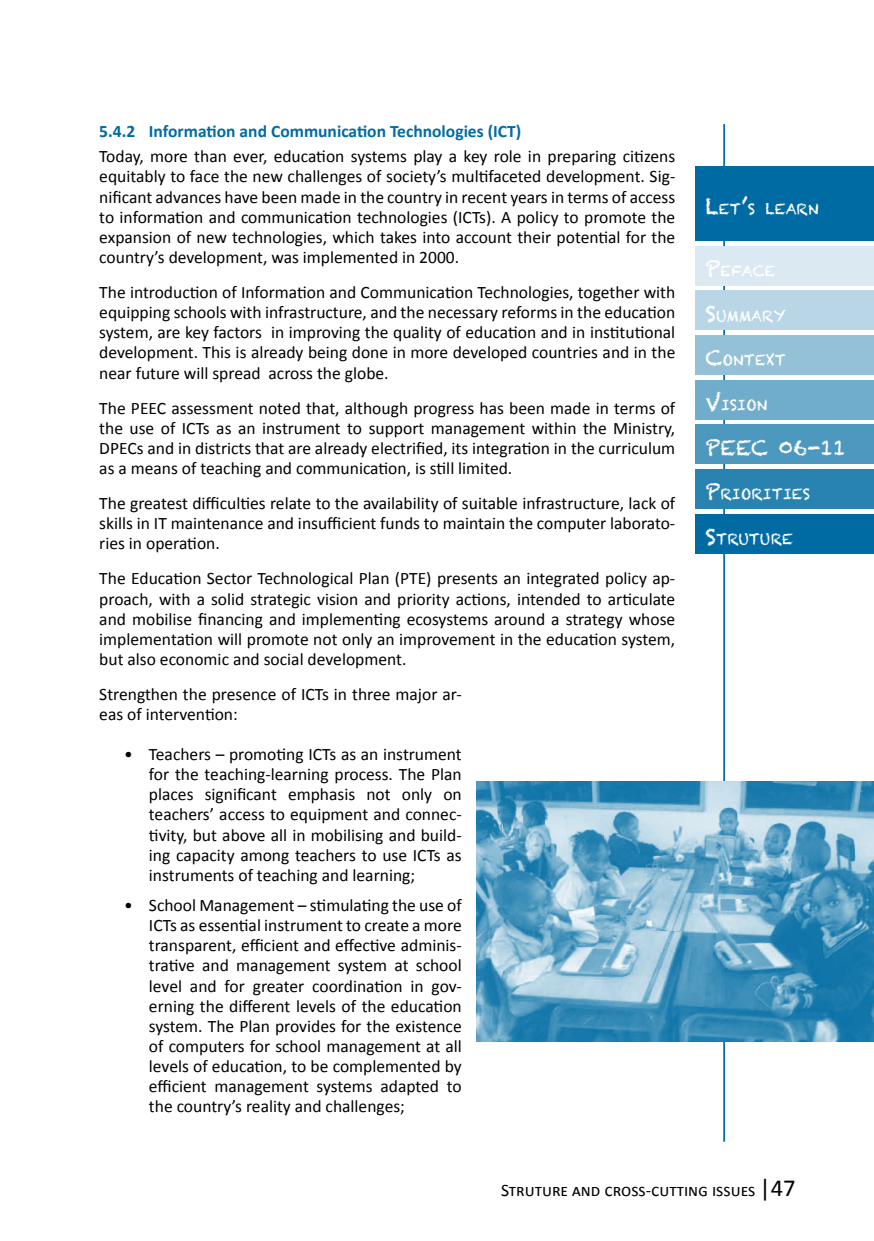
<style>
.page{position:relative;width:874px;height:1241px;background:#fff}
.page>*{position:absolute;margin:0;border:0;box-sizing:border-box;transform-origin:0 0}
.t1{font:21px "Chalkduster";color:#fff}
.t2{font:17.5px/20.1px "Calibri";color:#000;text-align:justify}
.t3{font:700 17.5px "Calibri";color:#006ba3}
.t4{font:14.7px "Chalkduster";color:#fff}
.s1{font-size:21px}
.s2{font-size:24.5px}
</style>
<div class="page">
<hr style="left:723px;top:124px;width:1px;height:1017px;background:#006ba3">
<div style="left:695px;top:290px;width:178px;height:40px;background:#b8d6e5"></div>
<div style="left:695px;top:246px;width:178px;height:39px;background:#dbeaf2"></div>
<div style="left:695px;top:166px;width:178px;height:75px;background:#006ba3"></div>
<div style="left:695px;top:335px;width:178px;height:40px;background:#94c1d8"></div>
<div style="left:695px;top:379px;width:178px;height:40px;background:#70accb"></div>
<div style="left:695px;top:424px;width:178px;height:40px;background:#4d98be"></div>
<div style="left:695px;top:469px;width:178px;height:39px;background:#2983b1"></div>
<div style="left:695px;top:513px;width:178px;height:40px;background:#006ba3"></div>
<img style="left:476px;top:781px;width:397px;height:260px">
<p class="t3" style="left:99px;top:120px;width:423px">5.4.2 Information and Communication Technologies (ICT)</p>
<p class="t2" style="left:99px;top:146px;width:577px">Today, more than ever, education systems play a key role in preparing citizens equitably to face the new challenges of society’s multifaceted development. Sig&shy;nificant advances have been made in the country in recent years in terms of access to information and communication technologies (ICTs). A policy to promote the expansion of new technologies, which takes into account their potential for the country’s development, was implemented in 2000.</p>
<p class="t2" style="left:99px;top:282px;width:577px">The introduction of Information and Communication Technologies, together with equipping schools with infrastructure, and the necessary reforms in the education system, are key factors in improving the quality of education and in institutional development. This is already being done in more developed countries and in the near future will spread across the globe.</p>
<p class="t2" style="left:99px;top:398px;width:577px">The PEEC assessment noted that, although progress has been made in terms of the use of ICTs as an instrument to support management within the Ministry, DPECs and in districts that are already electrified, its integration in the curriculum as a means of teaching and communication, is still limited.</p>
<p class="t2" style="left:99px;top:493px;width:577px">The greatest difficulties relate to the availability of suitable infrastructure, lack of skills in IT maintenance and insufficient funds to maintain the computer laborato&shy;ries in operation.</p>
<p class="t2" style="left:99px;top:568px;width:577px">The Education Sector Technological Plan (PTE) presents an integrated policy ap&shy;proach, with a solid strategic vision and priority actions, intended to articulate and mobilise financing and implementing ecosystems around a strategy whose implementation will promote not only an improvement in the education system, but also economic and social development.</p>
<p class="t2" style="left:99px;top:684px;width:364px">Strengthen the presence of ICTs in three major ar&shy;eas of intervention:</p>
<p class="t2" style="left:149px;top:744px;width:314px;text-indent:-25px">• Teachers – promoting ICTs as an instrument for the teaching-learning process. The Plan places significant emphasis not only on teachers’ access to equipment and connec&shy;tivity, but above all in mobilising and build&shy;ing capacity among teachers to use ICTs as instruments of teaching and learning;</p>
<p class="t2" style="left:149px;top:895px;width:314px;text-indent:-25px">• School Management – stimulating the use of ICTs as essential instrument to create a more transparent, efficient and effective adminis&shy;trative and management system at school level and for greater coordination in gov&shy;erning the different levels of the education system. The Plan provides for the existence of computers for school management at all levels of education, to be complemented by efficient management systems adapted to the country’s reality and challenges;</p>
<p class="t4" style="left:705px;top:200px;width:114px"><span class="s1">L</span>ET<span class="s1">’</span>S LEARN</p>
<p class="t4" style="left:705px;top:262px;width:72px"><span class="s1">P</span>EFACE</p>
<p class="t4" style="left:705px;top:307px;width:82px"><span class="s1">S</span>UMMARY</p>
<p class="t4" style="left:705px;top:351px;width:82px"><span class="s1">C</span>ONTEXT</p>
<p class="t4" style="left:705px;top:396px;width:63px"><span class="s1">V</span>ISION</p>
<p class="t1" style="left:705px;top:435px;width:32px">PEEC</p>
<p class="t1" style="left:778px;top:435px;width:69px">06-11</p>
<p class="t4" style="left:705px;top:485px;width:106px"><span class="s1">P</span>RIORITIES</p>
<p class="t4" style="left:705px;top:530px;width:89px"><span class="s1">S</span>TRUTURE</p>
<p class="t2" style="left:501px;top:1179px;width:296px">Struture and cross-cutting issues <span class="s2">|47</span></p>
</div>
